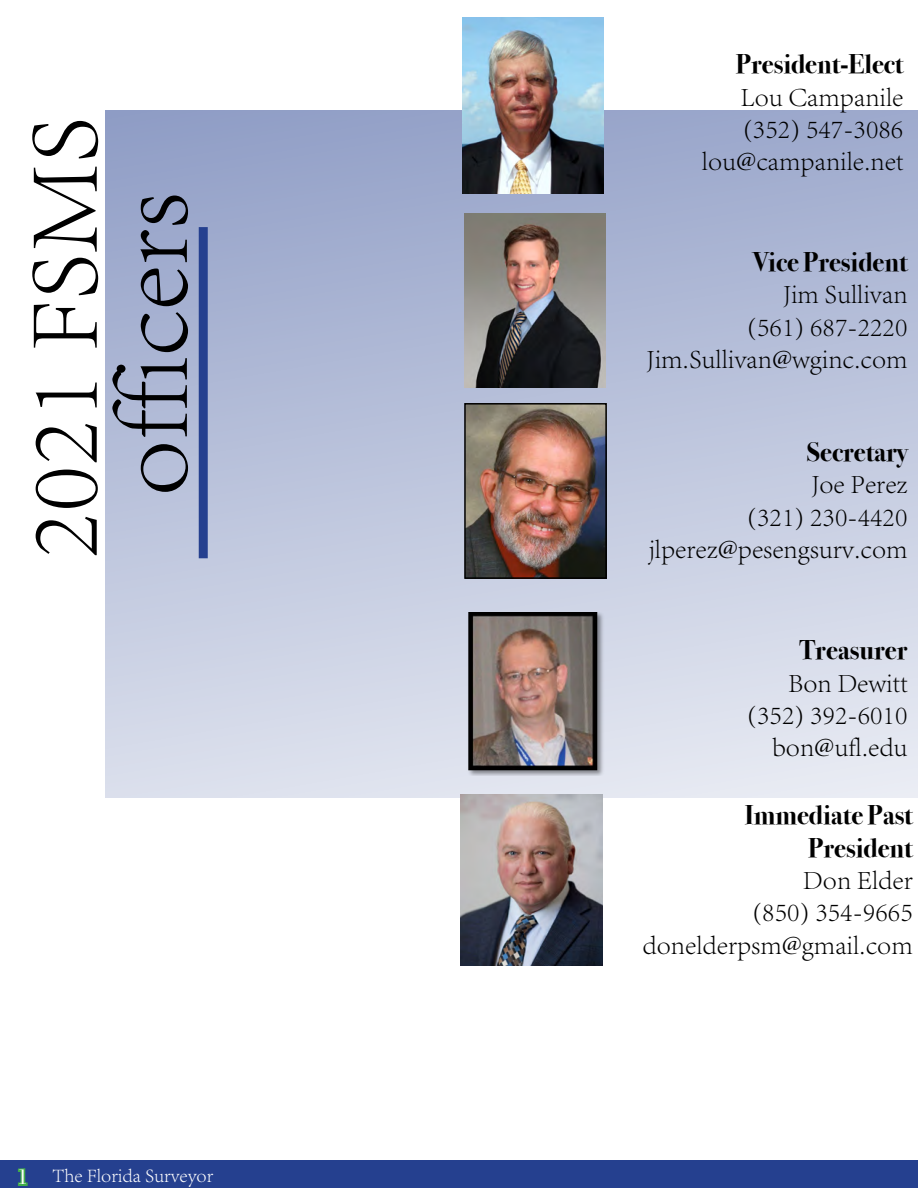
<style>
.page{position:relative;width:918px;height:1188px;background:#fff}
.page>*{position:absolute;margin:0;border:0;box-sizing:border-box;transform-origin:0 0}
.t1{font:300 108px "Adobe Song Std";color:#000}
.t2{font:300 100.5px "Adobe Song Std";color:#000}
.t3{font:300 27px/32.4px "Adobe Song Std";color:#000;text-align:right}
.t4{font:700 27px/32.4px "Bodoni Svty Two ITCTT";color:#000;text-align:right}
.t5{font:300 19.5px "Adobe Song Std";color:#fff}
.s1{font-family:"Bodoni URW";font-size:22.5px;color:#41ad49}
</style>
<div class="page">
<div style="left:0;top:1160px;width:918px;height:28px;background:#25408f"></div>
<div style="left:105px;top:110px;width:813px;height:688px;background:linear-gradient(to bottom,#96a3c9,#e3e6f0)"></div>
<div style="left:199px;top:227px;width:9px;height:331px;background:#25408f"></div>
<img style="left:467px;top:406px;width:137px;height:170px">
<div style="left:464px;top:403px;width:143px;height:176px;border:2px solid #000"></div>
<img style="left:466px;top:612px;width:141px;height:164px">
<img style="left:464px;top:213px;width:141px;height:175px">
<img style="left:461px;top:794px;width:142px;height:171px">
<img style="left:463px;top:18px;width:141px;height:176px">
<h2 class="t2" style="left:6px;top:558px;width:443px;rotate:-90deg">2021 FSMS</h2>
<h1 class="t1" style="left:89px;top:496px;width:305px;rotate:-90deg">officers</h1>
<p class="t5" style="left:17px;top:1164px;width:198px"><span class="s1">1</span> The Florida Surveyor</p>
<p class="t4" style="left:736px;top:46px;width:169px">President-Elect</p>
<p class="t3" style="left:702px;top:81px;width:203px">Lou Campanile (352) 547-3086 lou@campanile.net</p>
<p class="t4" style="left:753px;top:244px;width:156px">Vice President</p>
<p class="t3" style="left:646px;top:278px;width:263px">Jim Sullivan<br>(561) 687-2220<br>Jim.Sullivan@wginc.com</p>
<p class="t4" style="left:807px;top:433px;width:102px">Secretary</p>
<p class="t3" style="left:649px;top:468px;width:260px">Joe Perez<br>(321) 230-4420 jlperez@pesengsurv.com</p>
<p class="t4" style="left:799px;top:632px;width:110px">Treasurer</p>
<p class="t3" style="left:747px;top:667px;width:162px">Bon Dewitt (352) 392-6010 bon@ufl.edu</p>
<p class="t4" style="left:745px;top:797px;width:170px">Immediate Past<br>President</p>
<p class="t3" style="left:643px;top:864px;width:272px">Don Elder<br>(850) 354-9665 donelderpsm@gmail.com</p>
</div>
